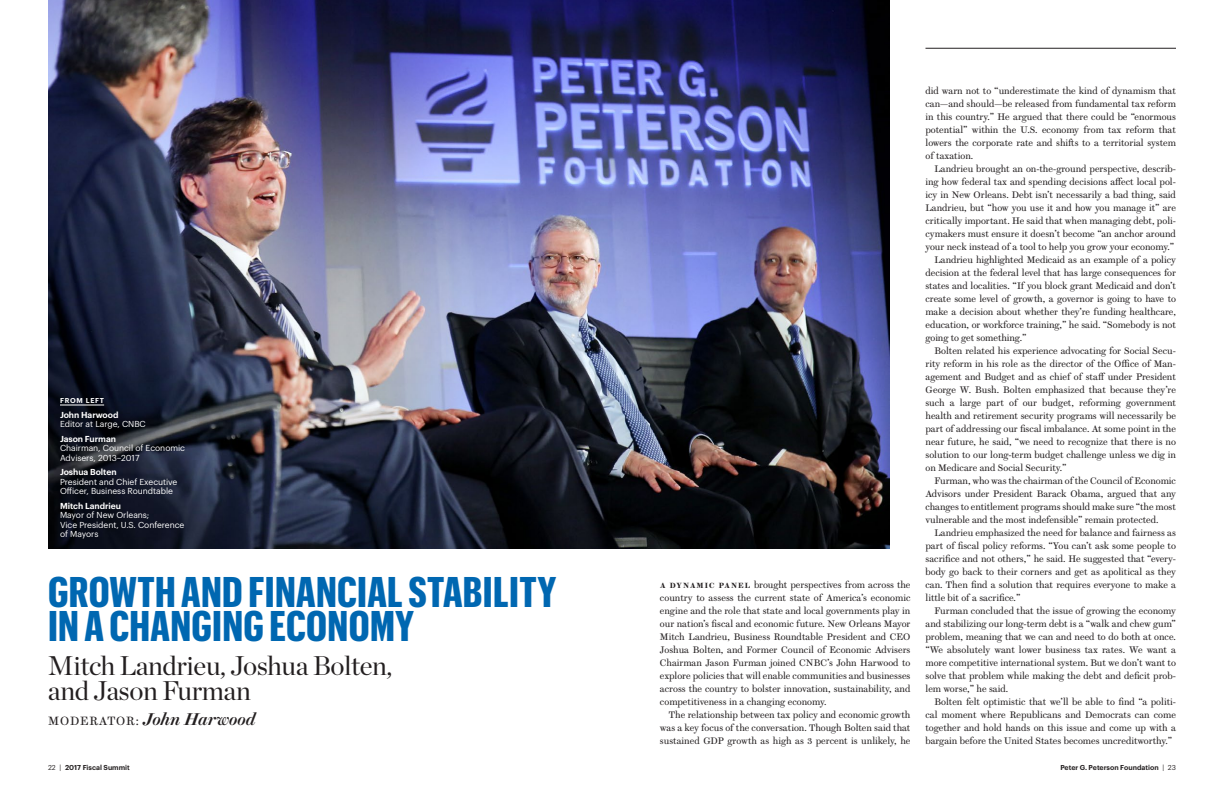
<style>
.page{position:relative;width:1224px;height:792px;background:#fff}
.page>*{position:absolute;margin:0;border:0;box-sizing:border-box;transform-origin:0 0}
.t1{font:700 42px/34px "Graphik X Cond";letter-spacing:.01em;color:#0067b1}
.t2{font:27px/25px "Chronicle Display";letter-spacing:-.015em;color:#231f20}
.t3{font:italic 500 17px "Brunel Deck";letter-spacing:.005em;color:#231f20}
.t4{font:9.5px/13px "Brunel Text";color:#231f20;text-align:justify}
.t5{font:8.5px/9.5px "Graphik";letter-spacing:-.005em;color:#fff}
.t6{font:600 8.5px "Graphik";letter-spacing:-.005em;color:#fff}
.t7{font:600 7px "Graphik";color:#231f20}
.t8{font:600 7px "Graphik";letter-spacing:.1em;color:#fff}
.s1{font-family:"Brunel Text";font-weight:400;font-style:normal;font-size:12px}
.s2{font-weight:600;font-size:7.5px}
.s3{font-weight:400}
</style>
<div class="page">
<img style="left:48px;top:0;width:841px;height:549px">
<hr style="left:926px;top:48px;width:250px;height:1px;background:#231f20">
<hr style="left:60px;top:405px;width:44px;height:1px;background:#fff">
<p class="t8" style="left:60px;top:395px;width:46px">FROM LEFT</p>
<p class="t6" style="left:60px;top:408px;width:60px">John Harwood</p>
<p class="t5" style="left:60px;top:418px;width:87px">Editor at Large, CNBC</p>
<p class="t6" style="left:60px;top:432px;width:57px">Jason Furman</p>
<p class="t5" style="left:60px;top:442px;width:127px">Chairman, Council of Economic<br>Advisers, 2013–2017</p>
<p class="t6" style="left:60px;top:465px;width:58px">Joshua Bolten</p>
<p class="t5" style="left:60px;top:476px;width:119px">President and Chief Executive<br>Officer, Business Roundtable</p>
<p class="t6" style="left:60px;top:499px;width:63px">Mitch Landrieu</p>
<p class="t5" style="left:60px;top:509px;width:126px">Mayor of New Orleans;<br>Vice President, U.S. Conference of Mayors</p>
<h1 class="t1" style="left:48px;top:575px;width:510px">GROWTH AND FINANCIAL STABILITY<br>IN A CHANGING ECONOMY</h1>
<h2 class="t2" style="left:48px;top:651px;width:346px">Mitch Landrieu, Joshua Bolten, and Jason Furman</h2>
<h3 class="t3" style="left:48px;top:710px;width:209px"><span class="s1">MODERATOR:</span> John Harwood</h3>
<p class="t4" style="left:660px;top:578px;width:252px"><span class="s2">A DYNAMIC PANEL</span> brought perspectives from across the country to assess the current state of America’s economic engine and the role that state and local governments play in our nation’s fiscal and economic future. New Orleans Mayor Mitch Landrieu, Business Roundtable President and CEO Joshua Bolten, and Former Council of Economic Advisers Chairman Jason Furman joined CNBC’s John Harwood to explore policies that will enable communities and businesses across the country to bolster innovation, sustainability, and competitiveness in a changing economy.</p>
<p class="t4" style="left:660px;top:708px;width:252px;text-indent:9px">The relationship between tax policy and economic growth was a key focus of the conversation. Though Bolten said that sustained GDP growth as high as 3 percent is unlikely, he</p>
<p class="t4" style="left:925px;top:84px;width:252px">did warn not to “underestimate the kind of dynamism that can—and should—be released from fundamental tax reform in this country.” He argued that there could be “enormous potential” within the U.S. economy from tax reform that lowers the corporate rate and shifts to a territorial system of taxation.</p>
<p class="t4" style="left:934px;top:162px;width:243px">Landrieu brought an on-the-ground perspective, describ-</p>
<p class="t4" style="left:925px;top:175px;width:252px">ing how federal tax and spending decisions affect local pol-</p>
<p class="t4" style="left:925px;top:188px;width:252px">icy in New Orleans. Debt isn’t necessarily a bad thing, said</p>
<p class="t4" style="left:925px;top:201px;width:252px">Landrieu, but “how you use it and how you manage it” are</p>
<p class="t4" style="left:925px;top:214px;width:252px">critically important. He said that when managing debt, poli-</p>
<p class="t4" style="left:925px;top:227px;width:252px">cymakers must ensure it doesn’t become “an anchor around</p>
<p class="t4" style="left:925px;top:240px;width:250px">your neck instead of a tool to help you grow your economy.”</p>
<p class="t4" style="left:934px;top:253px;width:243px">Landrieu highlighted Medicaid as an example of a policy</p>
<p class="t4" style="left:925px;top:266px;width:252px">decision at the federal level that has large consequences for</p>
<p class="t4" style="left:925px;top:279px;width:252px">states and localities. “If you block grant Medicaid and don’t</p>
<p class="t4" style="left:925px;top:292px;width:252px">create some level of growth, a governor is going to have to</p>
<p class="t4" style="left:925px;top:305px;width:252px">make a decision about whether they’re funding healthcare,</p>
<p class="t4" style="left:925px;top:318px;width:252px">education, or workforce training,” he said. “Somebody is not</p>
<p class="t4" style="left:925px;top:331px;width:102px">going to get something.”</p>
<p class="t4" style="left:934px;top:344px;width:243px">Bolten related his experience advocating for Social Secu-</p>
<p class="t4" style="left:925px;top:357px;width:252px">rity reform in his role as the director of the Office of Man-</p>
<p class="t4" style="left:925px;top:370px;width:252px">agement and Budget and as chief of staff under President</p>
<p class="t4" style="left:925px;top:383px;width:252px">George W. Bush. Bolten emphasized that because they’re</p>
<p class="t4" style="left:925px;top:396px;width:252px">such a large part of our budget, reforming government</p>
<p class="t4" style="left:925px;top:409px;width:252px">health and retirement security programs will necessarily be</p>
<p class="t4" style="left:925px;top:422px;width:252px">part of addressing our fiscal imbalance. At some point in the</p>
<p class="t4" style="left:925px;top:435px;width:252px">near future, he said, “we need to recognize that there is no</p>
<p class="t4" style="left:925px;top:448px;width:252px">solution to our long-term budget challenge unless we dig in</p>
<p class="t4" style="left:925px;top:461px;width:143px">on Medicare and Social Security.”</p>
<p class="t4" style="left:934px;top:474px;width:243px">Furman, who was the chairman of the Council of Economic</p>
<p class="t4" style="left:925px;top:487px;width:252px">Advisors under President Barack Obama, argued that any</p>
<p class="t4" style="left:925px;top:500px;width:252px">changes to entitlement programs should make sure “the most</p>
<p class="t4" style="left:925px;top:513px;width:235px">vulnerable and the most indefensible” remain protected.</p>
<p class="t4" style="left:934px;top:526px;width:243px">Landrieu emphasized the need for balance and fairness as</p>
<p class="t4" style="left:925px;top:539px;width:252px">part of fiscal policy reforms. “You can’t ask some people to</p>
<p class="t4" style="left:925px;top:552px;width:252px">sacrifice and not others,” he said. He suggested that “every-</p>
<p class="t4" style="left:925px;top:565px;width:252px">body go back to their corners and get as apolitical as they</p>
<p class="t4" style="left:925px;top:578px;width:252px">can. Then find a solution that requires everyone to make a</p>
<p class="t4" style="left:925px;top:591px;width:96px">little bit of a sacrifice.”</p>
<p class="t4" style="left:934px;top:604px;width:243px">Furman concluded that the issue of growing the economy</p>
<p class="t4" style="left:925px;top:617px;width:252px">and stabilizing our long-term debt is a “walk and chew gum”</p>
<p class="t4" style="left:925px;top:630px;width:252px">problem, meaning that we can and need to do both at once.</p>
<p class="t4" style="left:925px;top:643px;width:252px">“We absolutely want lower business tax rates. We want a</p>
<p class="t4" style="left:925px;top:656px;width:252px">more competitive international system. But we don’t want to</p>
<p class="t4" style="left:925px;top:669px;width:252px">solve that problem while making the debt and deficit prob-</p>
<p class="t4" style="left:925px;top:682px;width:84px">lem worse,” he said.</p>
<p class="t4" style="left:934px;top:695px;width:243px">Bolten felt optimistic that we’ll be able to find “a politi-</p>
<p class="t4" style="left:925px;top:708px;width:252px">cal moment where Republicans and Democrats can come</p>
<p class="t4" style="left:925px;top:721px;width:252px">together and hold hands on this issue and come up with a</p>
<p class="t4" style="left:925px;top:734px;width:248px">bargain before the United States becomes uncreditworthy.”</p>
<p class="t7" style="left:48px;top:762px;width:83px"><span class="s3">22 |</span> 2017 Fiscal Summit</p>
<p class="t7" style="left:1060px;top:762px;width:117px">Peter G. Peterson Foundation <span class="s3">| 23</span></p>
</div>
